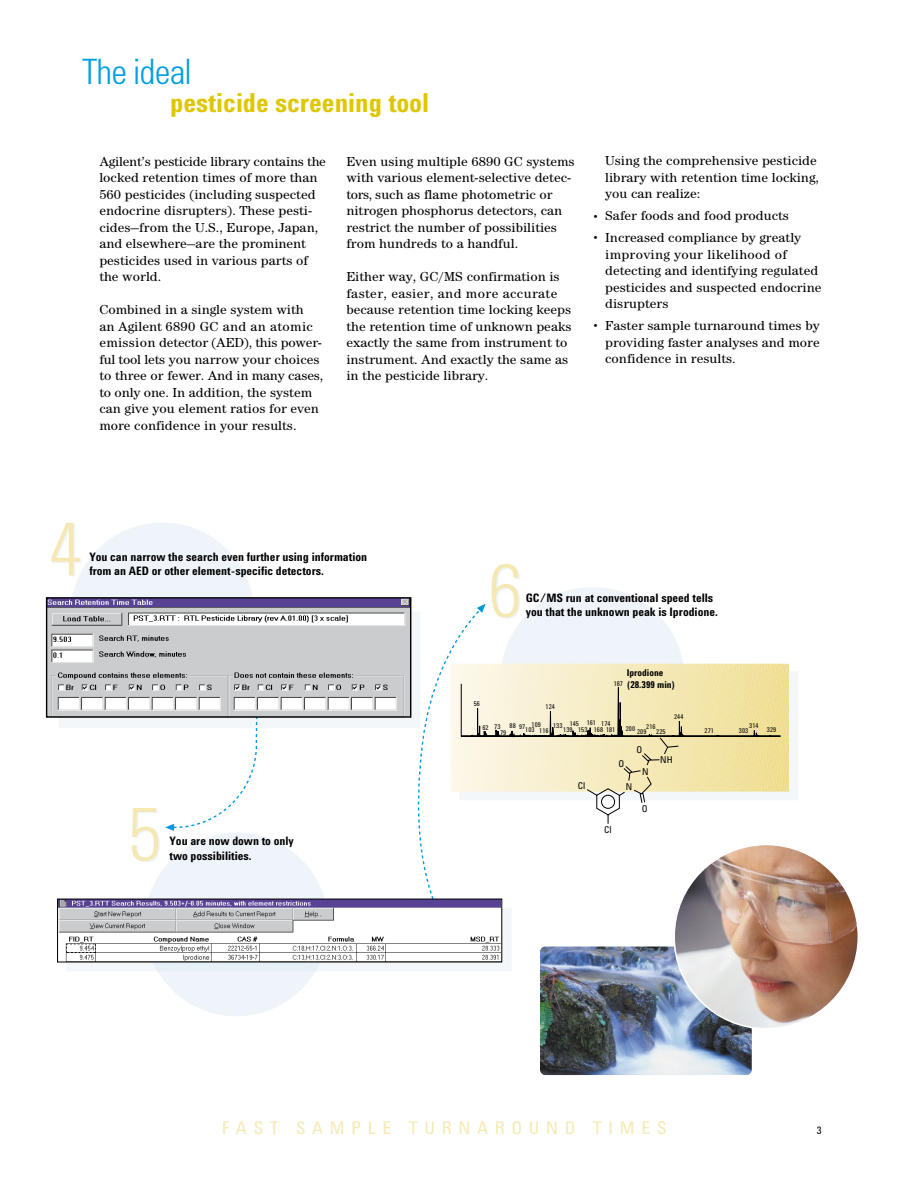
<style>
.page{position:relative;width:918px;height:1188px;background:#fff}
.page>*{position:absolute;margin:0;border:0;box-sizing:border-box;transform-origin:0 0}
.t1{font:300 75px "Agilent Cond";color:#f6e8b3}
.t2{font:300 36px "Agilent Cond";letter-spacing:-.02em;color:#009fe2}
.t3{font:700 27px "Agilent Cond";color:#dfc700}
.t4{font:18px "Agilent Cond";letter-spacing:.37em;color:#f6e9b3}
.t5{font:13.5px/16.5px "Agilent Century ITC";color:#000}
.t6{font:700 12px/14.4px "Agilent Cond";color:#000}
.t7{font:10.5px "Agilent Cond";color:#000}
.t8{font:700 9.6px/12.6px "Agilent Cond";color:#000}
.t9{font:9.6px "Agilent Cond";color:#000}
.t10{font:6.75px/5.2px "Agilent Cond";color:#000}
.s1{font-size:10.5px}
</style>
<div class="page">
<div style="left:145px;top:833px;width:183px;height:183px;background:#eef4fa;border-radius:50%"></div>
<div style="left:71px;top:523px;width:183px;height:183px;background:#eef4fa;border-radius:50%"></div>
<div style="left:59px;top:611px;width:362px;height:117px;background:#f4f7fa"></div>
<svg style="left:67px;top:908px;width:445px;height:63px;fill:#f4f7fa"></svg>
<svg style="left:145px;top:962px;width:183px;height:9px"></svg>
<img style="left:48px;top:599px;width:361px;height:117px">
<svg style="left:165px;top:718px;width:93px;height:113px"></svg>
<div style="left:46px;top:597px;width:365px;height:121px;border:1px solid #000"></div>
<img style="left:59px;top:901px;width:354px;height:59px">
<svg style="left:485px;top:587px;width:160px;height:17px"></svg>
<img style="left:540px;top:946px;width:212px;height:129px;border-radius:5px">
<svg style="left:413px;top:604px;width:445px;height:425px"></svg>
<h2 class="t2" style="left:82px;top:58px;width:110px">The ideal</h2>
<h3 class="t3" style="left:170px;top:92px;width:261px">pesticide screening tool</h3>
<p class="t5" style="left:99px;top:154px;width:228px">Agilent’s pesticide library contains the locked retention times of more than 560 pesticides (including suspected endocrine disrupters). These pesti&shy;cides—from the U.S., Europe, Japan, and elsewhere—are the prominent pesticides used in various parts of the world.</p>
<p class="t5" style="left:99px;top:303px;width:225px">Combined in a single system with<br>an Agilent 6890 GC and an atomic emission detector (AED), this power&shy;ful tool lets you narrow your choices to three or fewer. And in many cases, to only one. In addition, the system can give you element ratios for even more confidence in your results.</p>
<p class="t5" style="left:346px;top:154px;width:230px">Even using multiple 6890 GC systems with various element-selective detec&shy;tors, such as flame photometric or nitrogen phosphorus detectors, can restrict the number of possibilities from hundreds to a handful.</p>
<p class="t5" style="left:346px;top:270px;width:227px">Either way, GC/MS confirmation is faster, easier, and more accurate because retention time locking keeps the retention time of unknown peaks exactly the same from instrument to instrument. And exactly the same as in the pesticide library.</p>
<p class="t5" style="left:605px;top:154px;width:215px">Using the comprehensive pesticide library with retention time locking, you can realize:</p>
<p class="t5" style="left:592px;top:209px;width:198px"><span class="s1">•</span> Safer foods and food products</p>
<p class="t5" style="left:605px;top:231px;width:218px;text-indent:-13px"><span class="s1">•</span> Increased compliance by greatly improving your likelihood of detecting and identifying regulated pesticides and suspected endocrine disrupters</p>
<p class="t5" style="left:605px;top:319px;width:216px;text-align:justify;text-indent:-13px"><span class="s1">•</span> Faster sample turnaround times by providing faster analyses and more confidence in results.</p>
<h1 class="t1" style="left:47px;top:522px;width:36px">4</h1>
<p class="t6" style="left:89px;top:550px;width:279px">You can narrow the search even further using information from an AED or other element-specific detectors.</p>
<h1 class="t1" style="left:127px;top:807px;width:36px">5</h1>
<p class="t6" style="left:170px;top:835px;width:126px">You are now down to only two possibilities.</p>
<h1 class="t1" style="left:487px;top:563px;width:36px">6</h1>
<p class="t6" style="left:526px;top:591px;width:194px">GC/MS run at conventional speed tells you that the unknown peak is Iprodione.</p>
<p class="t8" style="left:627px;top:667px;width:50px">Iprodione (28.399 min)</p>
<p class="t10" style="left:614px;top:681px;width:11px">187</p>
<p class="t10" style="left:474px;top:702px;width:8px">56</p>
<p class="t10" style="left:546px;top:704px;width:11px">124</p>
<p class="t10" style="left:553px;top:724px;width:11px">133</p>
<p class="t10" style="left:563px;top:728px;width:11px">139</p>
<p class="t10" style="left:578px;top:722px;width:11px;text-indent:-8px">145<br>153</p>
<p class="t10" style="left:594px;top:719px;width:23px;line-height:7.4px;text-indent:-7px">161<br>168 181</p>
<p class="t10" style="left:601px;top:722px;width:11px">174</p>
<p class="t10" style="left:539px;top:722px;width:11px;text-indent:-8px">109<br>116</p>
<p class="t10" style="left:500px;top:725px;width:8px;text-indent:-18px">62 73<br>79</p>
<p class="t10" style="left:510px;top:725px;width:27px">88 97103</p>
<p class="t10" style="left:626px;top:728px;width:22px">200 209</p>
<p class="t10" style="left:646px;top:725px;width:11px">216</p>
<p class="t10" style="left:656px;top:729px;width:11px">225</p>
<p class="t9" style="left:637px;top:746px;width:7px">O</p>
<p class="t10" style="left:674px;top:715px;width:11px">244</p>
<p class="t9" style="left:578px;top:782px;width:9px">Cl</p>
<p class="t9" style="left:619px;top:760px;width:7px">O</p>
<p class="t9" style="left:626px;top:783px;width:8px">N</p>
<p class="t9" style="left:604px;top:826px;width:9px">Cl</p>
<p class="t9" style="left:642px;top:768px;width:8px">N</p>
<p class="t9" style="left:642px;top:805px;width:7px">O</p>
<p class="t9" style="left:660px;top:756px;width:14px">NH</p>
<p class="t10" style="left:749px;top:724px;width:11px">314</p>
<p class="t10" style="left:705px;top:728px;width:11px">271</p>
<p class="t10" style="left:739px;top:728px;width:11px">303</p>
<p class="t10" style="left:767px;top:728px;width:11px">329</p>
<h3 class="t4" style="left:222px;top:1121px;width:446px">FAST SAMPLE TURNAROUND TIMES</h3>
<p class="t7" style="left:817px;top:1126px;width:6px">3</p>
</div>
